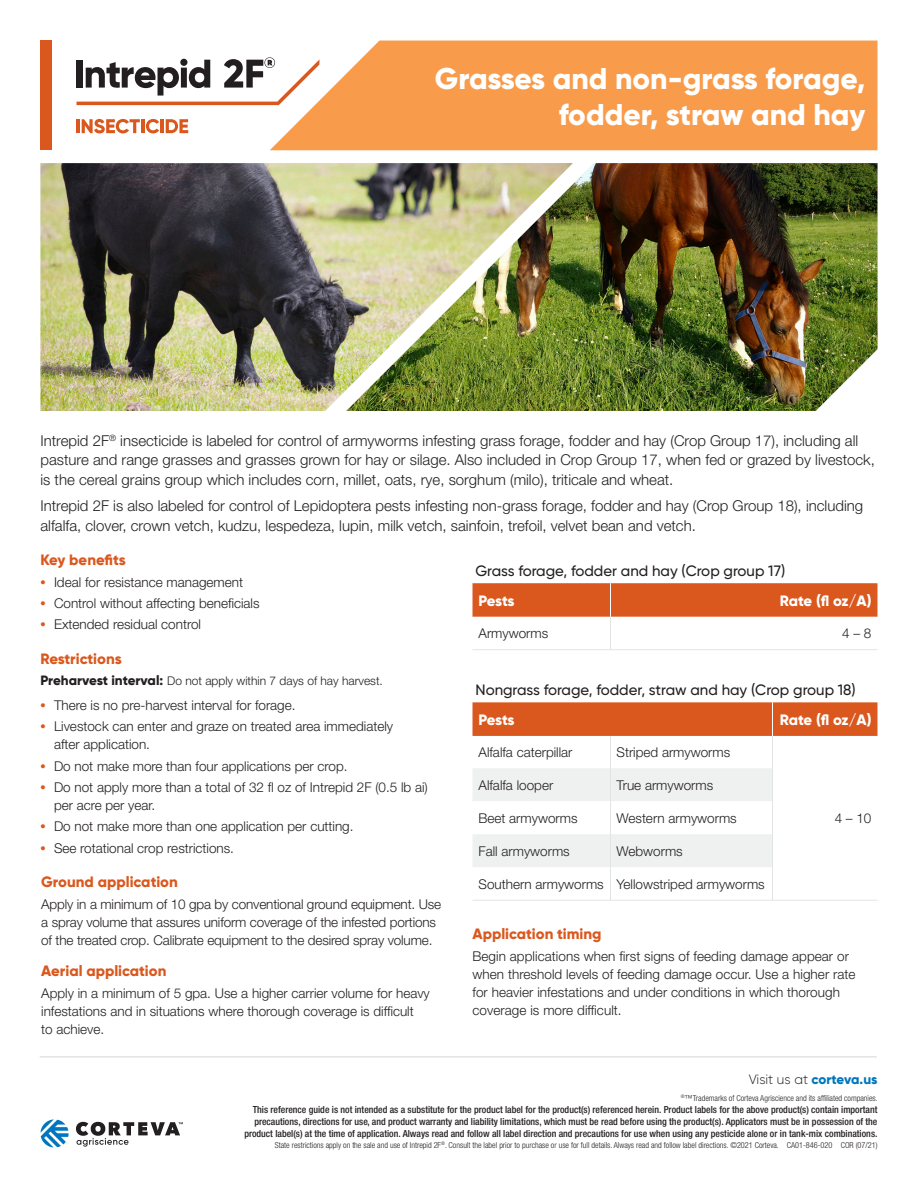
<style>
.page{position:relative;width:918px;height:1188px;background:#fff}
.page>*{position:absolute;margin:0;border:0;box-sizing:border-box;transform-origin:0 0}
.Headline_-_4__20pt_G{font:800 30px/36px "Gilroy";color:#fff;text-align:right}
.t1{font:300 15px/19.5px "Helvetica Neue LT Std";color:#231f20}
.T_Header_-_1__10pt_G{font:500 15px "Gilroy";color:#231f20}
.Subhead_-_1__10pt_GE{font:800 15px "Gilroy";color:#da581e}
.T_Header_-_1__10pt_G-2{font:800 15px "Gilroy";letter-spacing:-.02em;color:#fff}
.Copy_-_1__9pt_HL{font:300 13.5px/18px "Helvetica Neue LT Std";color:#231f20}
.t2{font:800 13.5px "Gilroy";letter-spacing:-.015em;color:#0076be}
.t3{font:300 12px "Helvetica Neue LT Std";color:#231f20}
.Legal_-_2__6_5pt_HMK{font:500 condensed 9.75px/12.3px "Helvetica Neue LT Std";color:#231f20;text-align:right}
.Legal_-_1__5_5pt_HLK{font:300 condensed 8.25px "Helvetica Neue LT Std";color:#231f20}
.s1{font-family:"Gilroy";font-weight:800;color:#da581e}
.s2{font-family:"Gilroy";font-weight:800;font-size:13.5px}
.s3{font-weight:300;color:#231f20}
</style>
<div class="page">
<div style="left:40px;top:40px;width:12px;height:110px;background:#da581e"></div>
<div style="left:270px;top:41px;width:608px;height:109px;background:#f89c4c"></div>
<hr style="left:76px;top:119px;width:4px;height:14px;background:#da581e">
<svg style="left:82px;top:119px;width:58px;height:14px"></svg>
<hr style="left:141px;top:119px;width:3px;height:14px;background:#da581e">
<svg style="left:146px;top:119px;width:13px;height:14px"></svg>
<hr style="left:161px;top:119px;width:3px;height:14px;background:#da581e">
<svg style="left:166px;top:119px;width:22px;height:14px"></svg>
<svg style="left:77px;top:57px;width:242px;height:48px"></svg>
<div style="left:472px;top:583px;width:406px;height:34px;background:#da581e"></div>
<hr style="left:472px;top:649px;width:138px;height:1px;background:#e2e4e2">
<hr style="left:610px;top:649px;width:268px;height:1px;background:#e2e4e2">
<hr style="left:610px;top:583px;width:1px;height:34px;background:#fff">
<hr style="left:610px;top:617px;width:1px;height:32px;background:#e2e4e2">
<div style="left:472px;top:702px;width:406px;height:34px;background:#da581e"></div>
<svg style="left:473px;top:768px;width:299px;height:99px"></svg>
<hr style="left:472px;top:900px;width:138px;height:1px;background:#e2e4e2">
<hr style="left:610px;top:900px;width:162px;height:1px;background:#e2e4e2">
<hr style="left:772px;top:900px;width:106px;height:1px;background:#e2e4e2">
<hr style="left:772px;top:702px;width:1px;height:34px;background:#fff">
<hr style="left:610px;top:736px;width:1px;height:32px;background:#e2e4e2">
<hr style="left:610px;top:768px;width:1px;height:33px;background:#e2e4e2">
<hr style="left:610px;top:801px;width:1px;height:33px;background:#e2e4e2">
<hr style="left:610px;top:834px;width:1px;height:33px;background:#e2e4e2">
<hr style="left:610px;top:867px;width:1px;height:33px;background:#e2e4e2">
<hr style="left:772px;top:736px;width:1px;height:32px;background:#e2e4e2">
<hr style="left:772px;top:768px;width:1px;height:33px;background:#e2e4e2">
<hr style="left:772px;top:801px;width:1px;height:33px;background:#e2e4e2">
<hr style="left:772px;top:834px;width:1px;height:33px;background:#e2e4e2">
<hr style="left:772px;top:867px;width:1px;height:33px;background:#e2e4e2">
<img style="left:573px;top:163px;width:305px;height:248px">
<img style="left:40px;top:163px;width:533px;height:248px">
<hr style="left:40px;top:1056px;width:837px;height:2px;background:#e2e4e2">
<svg style="left:40px;top:1119px;width:29px;height:29px"></svg>
<svg style="left:76px;top:1122px;width:107px;height:25px"></svg>
<p class="Headline_-_4__20pt_G" style="left:435px;top:60px;width:432px">Grasses and non-grass forage, fodder, straw and hay</p>
<p class="t1" style="left:40px;top:431px;width:836px">Intrepid 2F<sup>®</sup> insecticide is labeled for control of armyworms infesting grass forage, fodder and hay (Crop Group 17), including all pasture and range grasses and grasses grown for hay or silage. Also included in Crop Group 17, when fed or grazed by livestock, is the cereal grains group which includes corn, millet, oats, rye, sorghum (milo), triticale and wheat.</p>
<p class="t1" style="left:40px;top:496px;width:824px">Intrepid 2F is also labeled for control of Lepidoptera pests infesting non-grass forage, fodder and hay (Crop Group 18), including alfalfa, clover, crown vetch, kudzu, lespedeza, lupin, milk vetch, sainfoin, trefoil, velvet bean and vetch.</p>
<p class="Subhead_-_1__10pt_GE" style="left:40px;top:551px;width:87px">Key benefits</p>
<p class="Copy_-_1__9pt_HL" style="left:40px;top:573px;width:204px"><span class="s1">•</span> Ideal for resistance management</p>
<p class="Copy_-_1__9pt_HL" style="left:40px;top:594px;width:221px"><span class="s1">•</span> Control without affecting beneficials</p>
<p class="Copy_-_1__9pt_HL" style="left:40px;top:615px;width:162px"><span class="s1">•</span> Extended residual control</p>
<p class="Subhead_-_1__10pt_GE" style="left:40px;top:649px;width:83px">Restrictions</p>
<p class="t3" style="left:40px;top:674px;width:344px"><span class="s2">Preharvest interval:</span> Do not apply within 7 days of hay harvest.</p>
<p class="Copy_-_1__9pt_HL" style="left:40px;top:696px;width:257px"><span class="s1">•</span> There is no pre-harvest interval for forage.</p>
<p class="Copy_-_1__9pt_HL" style="left:54px;top:717px;width:341px;text-indent:-14px"><span class="s1">•</span> Livestock can enter and graze on treated area immediately after application.</p>
<p class="Copy_-_1__9pt_HL" style="left:40px;top:757px;width:309px"><span class="s1">•</span> Do not make more than four applications per crop.</p>
<p class="Copy_-_1__9pt_HL" style="left:54px;top:778px;width:375px;text-indent:-14px"><span class="s1">•</span> Do not apply more than a total of 32 fl oz of Intrepid 2F (0.5 lb ai) per acre per year.</p>
<p class="Copy_-_1__9pt_HL" style="left:40px;top:817px;width:315px"><span class="s1">•</span> Do not make more than one application per cutting.</p>
<p class="Copy_-_1__9pt_HL" style="left:40px;top:839px;width:195px"><span class="s1">•</span> See rotational crop restrictions.</p>
<p class="Subhead_-_1__10pt_GE" style="left:41px;top:873px;width:138px">Ground application</p>
<p class="Copy_-_1__9pt_HL" style="left:41px;top:895px;width:402px">Apply in a minimum of 10 gpa by conventional ground equipment. Use a spray volume that assures uniform coverage of the infested portions of the treated crop. Calibrate equipment to the desired spray volume.</p>
<p class="Subhead_-_1__10pt_GE" style="left:41px;top:962px;width:127px">Aerial application</p>
<p class="Copy_-_1__9pt_HL" style="left:41px;top:984px;width:390px">Apply in a minimum of 5 gpa. Use a higher carrier volume for heavy infestations and in situations where thorough coverage is difficult<br>to achieve.</p>
<p class="T_Header_-_1__10pt_G" style="left:476px;top:562px;width:311px">Grass forage, fodder and hay (Crop group 17)</p>
<p class="T_Header_-_1__10pt_G-2" style="left:478px;top:591px;width:38px">Pests</p>
<p class="T_Header_-_1__10pt_G-2" style="left:780px;top:591px;width:93px">Rate (fl oz/A)</p>
<p class="Copy_-_1__9pt_HL" style="left:478px;top:624px;width:71px">Armyworms</p>
<p class="Copy_-_1__9pt_HL" style="left:842px;top:624px;width:31px">4 – 8</p>
<p class="T_Header_-_1__10pt_G" style="left:476px;top:681px;width:382px">Nongrass forage, fodder, straw and hay (Crop group 18)</p>
<p class="T_Header_-_1__10pt_G-2" style="left:478px;top:710px;width:38px">Pests</p>
<p class="T_Header_-_1__10pt_G-2" style="left:780px;top:710px;width:93px">Rate (fl oz/A)</p>
<p class="Copy_-_1__9pt_HL" style="left:478px;top:742px;width:96px">Alfalfa caterpillar</p>
<p class="Copy_-_1__9pt_HL" style="left:616px;top:742px;width:115px">Striped armyworms</p>
<p class="Copy_-_1__9pt_HL" style="left:478px;top:775px;width:76px">Alfalfa looper</p>
<p class="Copy_-_1__9pt_HL" style="left:616px;top:775px;width:98px">True armyworms</p>
<p class="Copy_-_1__9pt_HL" style="left:478px;top:808px;width:101px">Beet armyworms</p>
<p class="Copy_-_1__9pt_HL" style="left:616px;top:808px;width:122px">Western armyworms</p>
<p class="Copy_-_1__9pt_HL" style="left:478px;top:841px;width:93px">Fall armyworms</p>
<p class="Copy_-_1__9pt_HL" style="left:616px;top:841px;width:68px">Webworms</p>
<p class="Copy_-_1__9pt_HL" style="left:478px;top:874px;width:127px">Southern armyworms</p>
<p class="Copy_-_1__9pt_HL" style="left:616px;top:874px;width:150px">Yellowstriped armyworms</p>
<p class="Copy_-_1__9pt_HL" style="left:835px;top:808px;width:38px">4 – 10</p>
<p class="Subhead_-_1__10pt_GE" style="left:472px;top:925px;width:131px">Application timing</p>
<p class="Copy_-_1__9pt_HL" style="left:472px;top:947px;width:385px">Begin applications when first signs of feeding damage appear or when threshold levels of feeding damage occur. Use a higher rate for heavier infestations and under conditions in which thorough coverage is more difficult.</p>
<p class="t2" style="left:749px;top:1071px;width:130px"><span class="s3">Visit us at</span> corteva.us</p>
<p class="Legal_-_1__5_5pt_HLK" style="left:681px;top:1093px;width:198px"><sup>®</sup>™Trademarks of Corteva Agriscience and its affiliated companies.</p>
<p class="Legal_-_2__6_5pt_HMK" style="left:244px;top:1103px;width:635px">This reference guide is not intended as a substitute for the product label for the product(s) referenced herein. Product labels for the above product(s) contain important precautions, directions for use, and product warranty and liability limitations, which must be read before using the product(s). Applicators must be in possession of the product label(s) at the time of application. Always read and follow all label direction and precautions for use when using any pesticide alone or in tank-mix combinations.</p>
<p class="Legal_-_1__5_5pt_HLK" style="left:275px;top:1140px;width:604px">State restrictions apply on the sale and use of Intrepid 2F<sup>®</sup>. Consult the label prior to purchase or use for full details. Always read and follow label directions. ©2021 Corteva. CA01-846-020 COR (07/21)</p>
</div>
